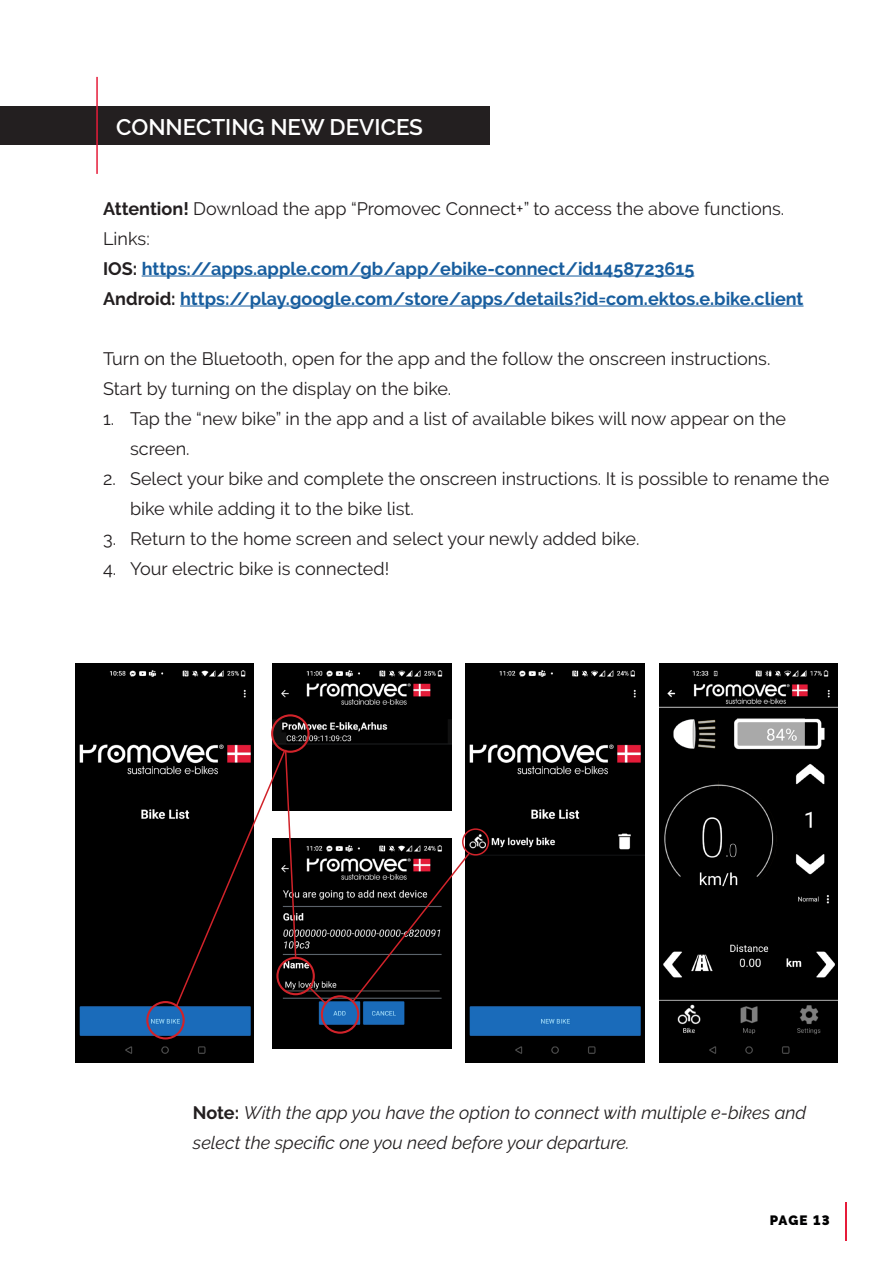
<style>
.page{position:relative;width:893px;height:1263px;background:#fff}
.page>*{position:absolute;margin:0;border:0;box-sizing:border-box;transform-origin:0 0}
.Overskrift_-_TOC{font:600 22.5px "Raleway";color:#fff}
.Brødtekst{font:18px/30px "Raleway";color:#231f20}
.Brødtekst-2{font:700 18px "Raleway";color:#175d9e}
.Brødtekst-3{font:italic 18px/30px "Raleway";color:#231f20}
.t1{font:900 13.5px "Raleway";letter-spacing:.075em;color:#000001}
.s1{font-weight:700}
.s2{color:#231f20}
.s3{font-weight:700;font-style:normal}
</style>
<div class="page">
<div style="left:0;top:106px;width:489px;height:39px;background:#231f20"></div>
<hr style="left:96px;top:77px;width:2px;height:97px;background:#e61c39">
<img style="left:272px;top:663px;width:179px;height:147px">
<img style="left:272px;top:838px;width:179px;height:210px">
<img style="left:466px;top:664px;width:178px;height:399px">
<img style="left:75px;top:664px;width:179px;height:399px">
<img style="left:659px;top:663px;width:179px;height:400px">
<div style="left:146px;top:1001px;width:39px;height:38px;border:2px solid #d1232a;border-radius:50%"></div>
<div style="left:271px;top:714px;width:39px;height:39px;border:2px solid #d1232a;border-radius:50%"></div>
<div style="left:276px;top:957px;width:39px;height:38px;border:2px solid #d1232a;border-radius:50%"></div>
<svg style="left:174px;top:748px;width:123px;height:260px"></svg>
<div style="left:321px;top:995px;width:38px;height:39px;border:2px solid #d1232a;border-radius:50%"></div>
<svg style="left:307px;top:985px;width:21px;height:21px"></svg>
<svg style="left:351px;top:851px;width:120px;height:152px;background:#333030"></svg>
<div style="left:462px;top:828px;width:27px;height:27px;border:2px solid #d1232a;border-radius:50%"></div>
<hr style="left:845px;top:1202px;width:1px;height:39px;background:#e61b39">
<hr style="left:142px;top:276px;width:552px;height:1px;background:#175d9e">
<hr style="left:180px;top:306px;width:623px;height:1px;background:#175d9e">
<p class="Overskrift_-_TOC" style="left:116px;top:114px;width:308px">CONNECTING NEW DEVICES</p>
<p class="Brødtekst" style="left:103px;top:193px;width:683px"><span class="s1">Attention!</span> Download the app “Promovec Connect+” to access the above functions.</p>
<p class="Brødtekst" style="left:103px;top:223px;width:48px">Links:</p>
<p class="Brødtekst-2" style="left:103px;top:258px;width:593px"><span class="s2">IOS:</span> https://apps.apple.com/gb/app/ebike-connect/id1458723615</p>
<p class="Brødtekst-2" style="left:103px;top:288px;width:702px"><span class="s2">Android:</span> https://play.google.com/store/apps/details?id=com.ektos.e.bike.client</p>
<p class="Brødtekst" style="left:103px;top:343px;width:669px">Turn on the Bluetooth, open for the app and the follow the onscreen instructions.</p>
<p class="Brødtekst" style="left:103px;top:373px;width:350px">Start by turning on the display on the bike.</p>
<p class="Brødtekst" style="left:130px;top:403px;width:658px;text-indent:-27px">1. Tap the “new bike” in the app and a list of available bikes will now appear on the screen.</p>
<p class="Brødtekst" style="left:130px;top:463px;width:701px;text-indent:-27px">2. Select your bike and complete the onscreen instructions. It is possible to rename the bike while adding it to the bike list.</p>
<p class="Brødtekst" style="left:103px;top:523px;width:538px">3. Return to the home screen and select your newly added bike.</p>
<p class="Brødtekst" style="left:103px;top:553px;width:288px">4. Your electric bike is connected!</p>
<p class="Brødtekst-3" style="left:193px;top:1098px;width:615px"><span class="s3">Note:</span> With the app you have the option to connect with multiple e-bikes and select the specific one you need before your departure.</p>
<p class="t1" style="left:770px;top:1212px;width:62px">PAGE 13</p>
</div>
